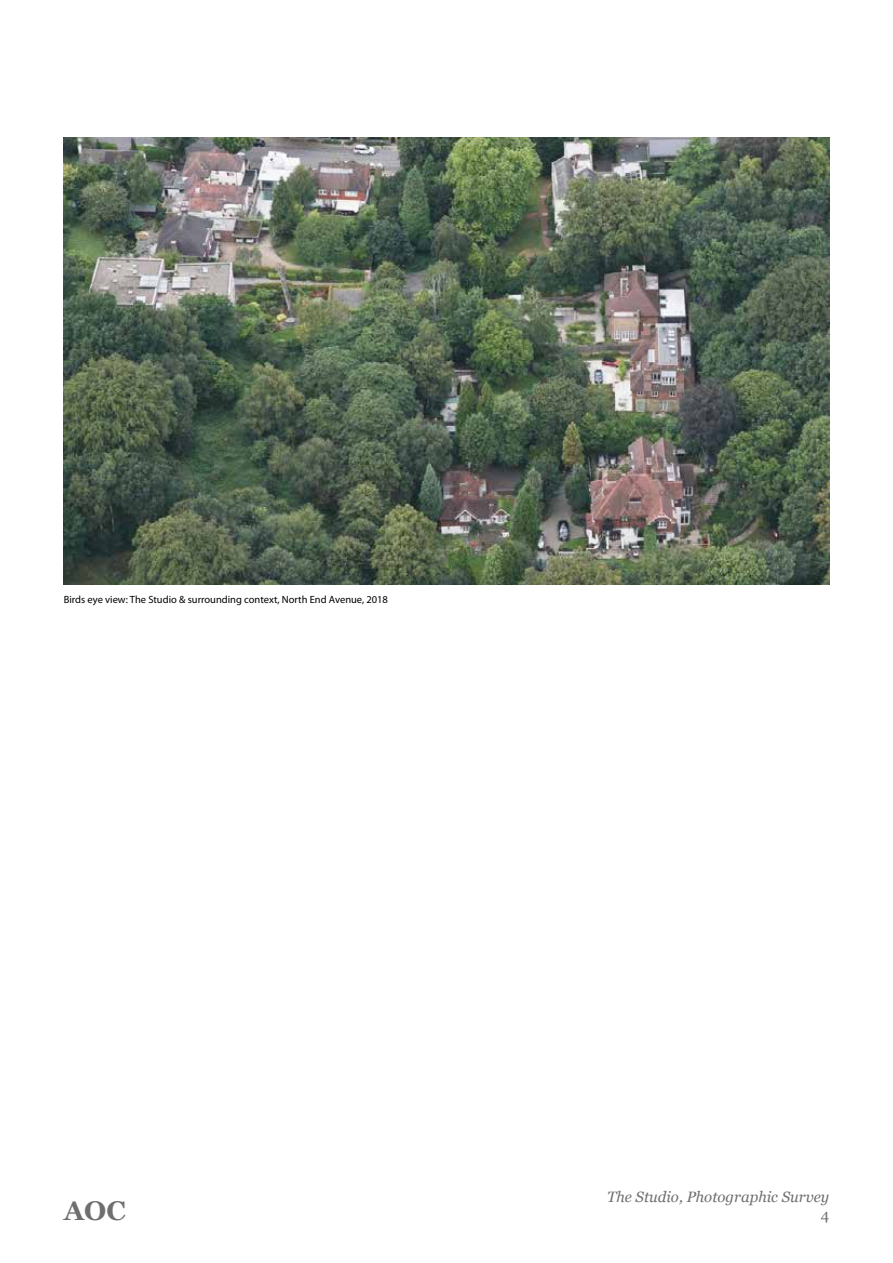
<style>
.page{position:relative;width:893px;height:1263px;background:#fff}
.page>*{position:absolute;margin:0;border:0;box-sizing:border-box;transform-origin:0 0}
.t1{font:700 27px "Georgia";color:#706f6f}
.t2{font:italic 15px "Georgia";color:#706f6f}
.t3{font:15px "Georgia";color:#706f6f}
.t4{font:10.5px "Myriad Pro";color:#000}
</style>
<div class="page">
<img style="left:64px;top:137px;width:765px;height:447px">
<p class="t4" style="left:64px;top:594px;width:326px">Birds eye view: The Studio &amp; surrounding context, North End Avenue, 2018</p>
<h1 class="t1" style="left:64px;top:1191px;width:63px">AOC</h1>
<h2 class="t2" style="left:607px;top:1186px;width:223px">The Studio, Photographic Survey</h2>
<h2 class="t3" style="left:821px;top:1204px;width:10px">4</h2>
</div>
